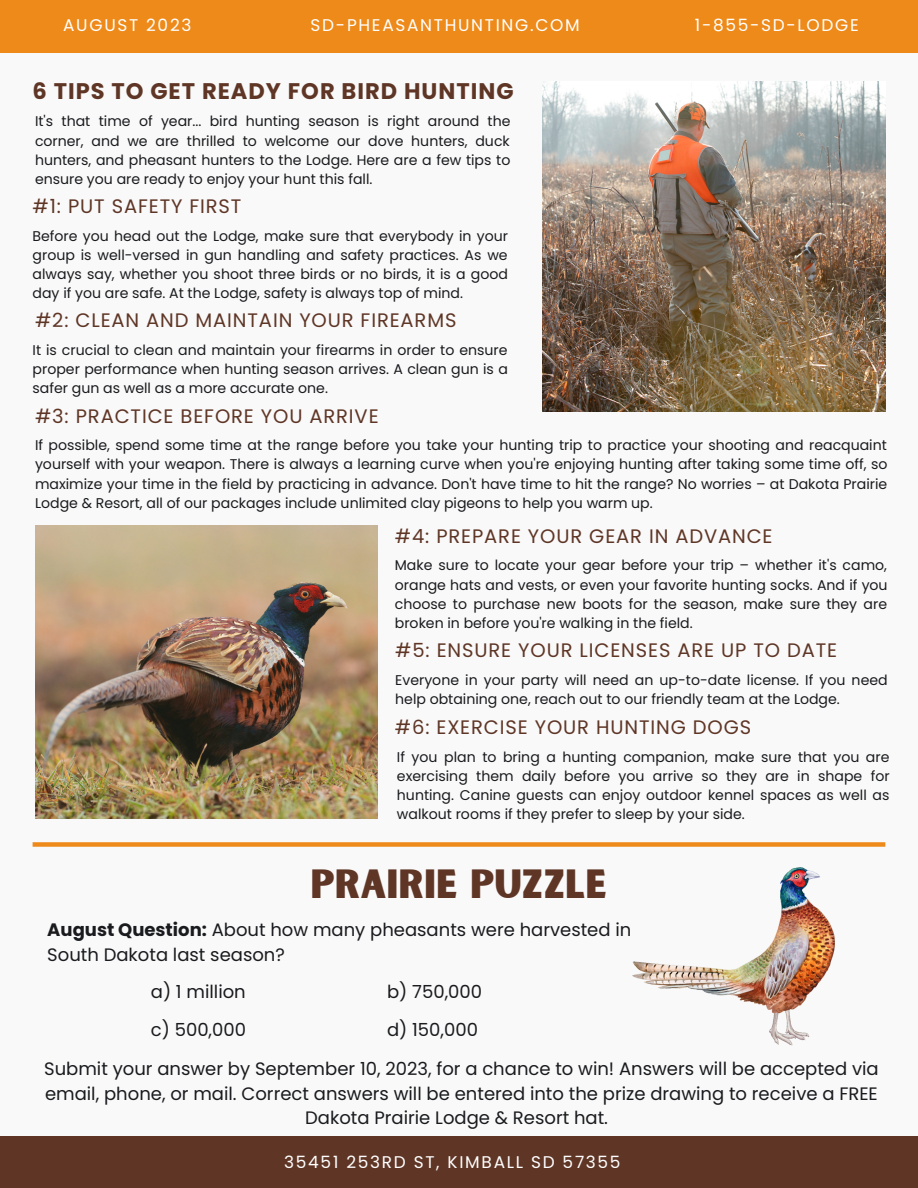
<style>
.page{position:relative;width:918px;height:1188px;background:#f9f9f9}
.page>*{position:absolute;margin:0;border:0;box-sizing:border-box;transform-origin:0 0}
.t1{font:39px "Sunborn Sans One";color:#5f3626}
.t2{font:700 22.5px "Poppins";letter-spacing:.045em;color:#5f3626}
.t3{font:19.5px "Poppins";letter-spacing:.045em;color:#5f3626}
.t4{font:18px/24.8px "Poppins";color:#1a1b1e}
.t5{font:16.95px "Poppins";letter-spacing:.1em;color:#fff}
.t6{font:14.1px/19.2px "Poppins";color:#1a1b1e;text-align:justify}
.s1{font-weight:700}
</style>
<div class="page">
<div style="left:0;top:1136px;width:918px;height:52px;background:#5f3626"></div>
<div style="left:0;top:0;width:918px;height:52px;background:#ee8a19"></div>
<div style="left:33px;top:842px;width:852px;height:5px;background:#ee8a19"></div>
<img style="left:542px;top:81px;width:344px;height:331px">
<img style="left:35px;top:526px;width:342px;height:292px">
<img style="left:633px;top:867px;width:202px;height:178px">
<p class="t5" style="left:63px;top:13px;width:130px">AUGUST 2023</p>
<p class="t5" style="left:311px;top:13px;width:271px">SD-PHEASANTHUNTING.COM</p>
<p class="t5" style="left:695px;top:13px;width:165px">1-855-SD-LODGE</p>
<p class="t2" style="left:33px;top:75px;width:483px">6 TIPS TO GET READY FOR BIRD HUNTING</p>
<p class="t6" style="left:35px;top:112px;width:477px">It's that time of year... bird hunting season is right around the corner, and we are thrilled to welcome our dove hunters, duck hunters, and pheasant hunters to the Lodge. Here are a few tips to ensure you are ready to enjoy your hunt this fall.</p>
<p class="t3" style="left:33px;top:192px;width:210px">#1: PUT SAFETY FIRST</p>
<p class="t6" style="left:33px;top:226px;width:477px">Before you head out the Lodge, make sure that everybody in your group is well-versed in gun handling and safety practices. As we always say, whether you shoot three birds or no birds, it is a good day if you are safe. At the Lodge, safety is always top of mind.</p>
<p class="t3" style="left:35px;top:307px;width:423px">#2: CLEAN AND MAINTAIN YOUR FIREARMS</p>
<p class="t6" style="left:33px;top:340px;width:477px">It is crucial to clean and maintain your firearms in order to ensure proper performance when hunting season arrives. A clean gun is a safer gun as well as a more accurate one.</p>
<p class="t3" style="left:35px;top:402px;width:345px">#3: PRACTICE BEFORE YOU ARRIVE</p>
<p class="t6" style="left:35px;top:436px;width:854px">If possible, spend some time at the range before you take your hunting trip to practice your shooting and reacquaint yourself with your weapon. There is always a learning curve when you're enjoying hunting after taking some time off, so maximize your time in the field by practicing in advance. Don't have time to hit the range? No worries – at Dakota Prairie Lodge &amp; Resort, all of our packages include unlimited clay pigeons to help you warm up.</p>
<p class="t3" style="left:395px;top:522px;width:379px">#4: PREPARE YOUR GEAR IN ADVANCE</p>
<p class="t6" style="left:395px;top:556px;width:494px">Make sure to locate your gear before your trip – whether it's camo, orange hats and vests, or even your favorite hunting socks. And if you choose to purchase new boots for the season, make sure they are broken in before you're walking in the field.</p>
<p class="t3" style="left:395px;top:637px;width:444px">#5: ENSURE YOUR LICENSES ARE UP TO DATE</p>
<p class="t6" style="left:395px;top:670px;width:494px">Everyone in your party will need an up-to-date license. If you need help obtaining one, reach out to our friendly team at the Lodge.</p>
<p class="t3" style="left:395px;top:714px;width:358px">#6: EXERCISE YOUR HUNTING DOGS</p>
<p class="t6" style="left:397px;top:747px;width:494px">If you plan to bring a hunting companion, make sure that you are exercising them daily before you arrive so they are in shape for hunting. Canine guests can enjoy outdoor kennel spaces as well as walkout rooms if they prefer to sleep by your side.</p>
<p class="t1" style="left:310px;top:859px;width:299px">PRAIRIE PUZZLE</p>
<p class="t4" style="left:47px;top:918px;width:586px"><span class="s1">August Question:</span> About how many pheasants were harvested in<br>South Dakota last season?</p>
<p class="t4" style="left:151px;top:980px;width:97px">a) 1 million</p>
<p class="t4" style="left:387px;top:980px;width:97px">b) 750,000</p>
<p class="t4" style="left:151px;top:1018px;width:97px">c) 500,000</p>
<p class="t4" style="left:387px;top:1018px;width:92px">d) 150,000</p>
<p class="t4" style="left:44px;top:1056px;width:836px;text-align:center">Submit your answer by September 10, 2023, for a chance to win! Answers will be accepted via email, phone, or mail. Correct answers will be entered into the prize drawing to receive a FREE<br>Dakota Prairie Lodge &amp; Resort hat.</p>
<p class="t5" style="left:284px;top:1150px;width:338px">35451 253RD ST, KIMBALL SD 57355</p>
</div>
